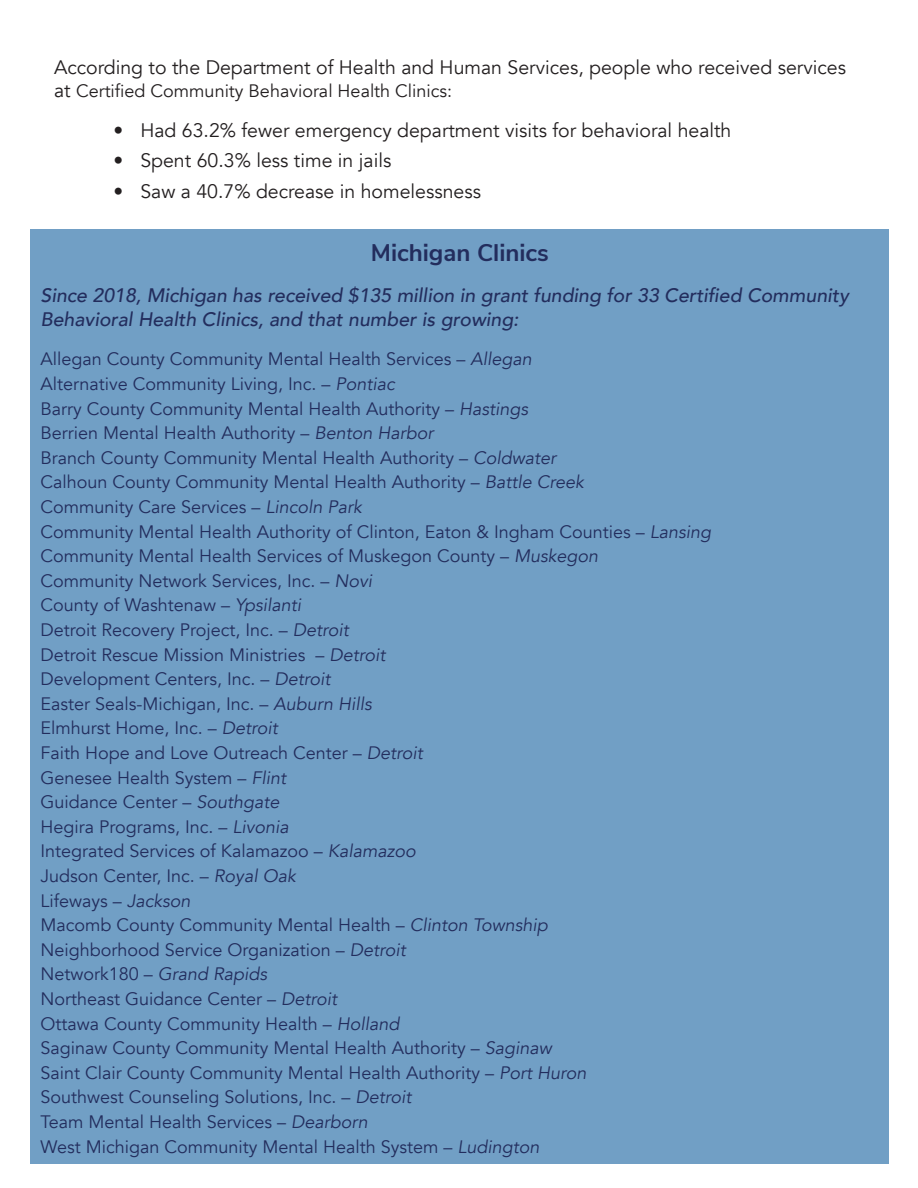
<style>
.page{position:relative;width:918px;height:1188px;background:#fff}
.page>*{position:absolute;margin:0;border:0;box-sizing:border-box;transform-origin:0 0}
.t1{font:700 24px "Nunito Sans";color:#232d5d}
.t2{font:19.5px "Avenir";color:#231f20}
.t3{font:italic 500 19.5px/23.4px "Avenir";color:#232d5d}
.t4{font:18px "Avenir";color:#232d5d}
.t5{font:18px "Avenir";color:#231f20}
.s1{font-size:19.5px}
.s2{font-style:italic}
</style>
<div class="page">
<div style="left:30px;top:230px;width:858px;height:934px;background:#719fc5"></div>
<p class="t2" style="left:54px;top:55px;width:793px">According to the Department of Health and Human Services, people who received services</p>
<p class="t5" style="left:54px;top:80px;width:400px"><span class="s1">at</span> Certified Community Behavioral Health Clinics:</p>
<p class="t2" style="left:113px;top:118px;width:620px">• Had 63.2% fewer emergency department visits for behavioral health</p>
<p class="t2" style="left:113px;top:149px;width:279px">• Spent 60.3% less time in jails</p>
<p class="t2" style="left:113px;top:180px;width:369px">• Saw a 40.7% decrease in homelessness</p>
<p class="t1" style="left:371px;top:235px;width:180px">Michigan Clinics</p>
<p class="t3" style="left:40px;top:284px;width:810px">Since 2018, Michigan has received $135 million in grant funding for 33 Certified Community<br>Behavioral Health Clinics, and that number is growing:</p>
<p class="t4" style="left:40px;top:348px;width:493px">Allegan County Community Mental Health Services – <span class="s2">Allegan</span></p>
<p class="t4" style="left:40px;top:373px;width:356px">Alternative Community Living, Inc. – <span class="s2">Pontiac</span></p>
<p class="t4" style="left:40px;top:398px;width:489px">Barry County Community Mental Health Authority – <span class="s2">Hastings</span></p>
<p class="t4" style="left:40px;top:422px;width:394px">Berrien Mental Health Authority – <span class="s2">Benton Harbor</span></p>
<p class="t4" style="left:40px;top:447px;width:517px">Branch County Community Mental Health Authority – <span class="s2">Coldwater</span></p>
<p class="t4" style="left:40px;top:471px;width:545px">Calhoun County Community Mental Health Authority – <span class="s2">Battle Creek</span></p>
<p class="t4" style="left:40px;top:496px;width:323px">Community Care Services – <span class="s2">Lincoln Park</span></p>
<p class="t4" style="left:40px;top:521px;width:672px">Community Mental Health Authority of Clinton, Eaton &amp; Ingham Counties – <span class="s2">Lansing</span></p>
<p class="t4" style="left:40px;top:545px;width:559px">Community Mental Health Services of Muskegon County – <span class="s2">Muskegon</span></p>
<p class="t4" style="left:40px;top:570px;width:333px">Community Network Services, Inc. – <span class="s2">Novi</span></p>
<p class="t4" style="left:40px;top:594px;width:262px">County of Washtenaw – <span class="s2">Ypsilanti</span></p>
<p class="t4" style="left:40px;top:619px;width:310px">Detroit Recovery Project, Inc. – <span class="s2">Detroit</span></p>
<p class="t4" style="left:40px;top:644px;width:346px">Detroit Rescue Mission Ministries – <span class="s2">Detroit</span></p>
<p class="t4" style="left:40px;top:668px;width:292px">Development Centers, Inc. – <span class="s2">Detroit</span></p>
<p class="t4" style="left:40px;top:693px;width:333px">Easter Seals-Michigan, Inc. – <span class="s2">Auburn Hills</span></p>
<p class="t4" style="left:40px;top:717px;width:239px">Elmhurst Home, Inc. – <span class="s2">Detroit</span></p>
<p class="t4" style="left:40px;top:742px;width:384px">Faith Hope and Love Outreach Center – <span class="s2">Detroit</span></p>
<p class="t4" style="left:40px;top:767px;width:247px">Genesee Health System – <span class="s2">Flint</span></p>
<p class="t4" style="left:40px;top:791px;width:241px">Guidance Center – <span class="s2">Southgate</span></p>
<p class="t4" style="left:40px;top:816px;width:250px">Hegira Programs, Inc. – <span class="s2">Livonia</span></p>
<p class="t4" style="left:40px;top:840px;width:377px">Integrated Services of Kalamazoo – <span class="s2">Kalamazoo</span></p>
<p class="t4" style="left:40px;top:865px;width:257px">Judson Center, Inc. – <span class="s2">Royal Oak</span></p>
<p class="t4" style="left:40px;top:890px;width:152px">Lifeways – <span class="s2">Jackson</span></p>
<p class="t4" style="left:40px;top:914px;width:509px">Macomb County Community Mental Health – <span class="s2">Clinton Township</span></p>
<p class="t4" style="left:40px;top:939px;width:367px">Neighborhood Service Organization – <span class="s2">Detroit</span></p>
<p class="t4" style="left:40px;top:963px;width:228px">Network180 – <span class="s2">Grand Rapids</span></p>
<p class="t4" style="left:40px;top:988px;width:298px">Northeast Guidance Center – <span class="s2">Detroit</span></p>
<p class="t4" style="left:40px;top:1013px;width:360px">Ottawa County Community Health – <span class="s2">Holland</span></p>
<p class="t4" style="left:40px;top:1037px;width:513px">Saginaw County Community Mental Health Authority – <span class="s2">Saginaw</span></p>
<p class="t4" style="left:40px;top:1062px;width:547px">Saint Clair County Community Mental Health Authority – <span class="s2">Port Huron</span></p>
<p class="t4" style="left:40px;top:1086px;width:373px">Southwest Counseling Solutions, Inc. – <span class="s2">Detroit</span></p>
<p class="t4" style="left:40px;top:1111px;width:329px">Team Mental Health Services – <span class="s2">Dearborn</span></p>
<p class="t4" style="left:40px;top:1136px;width:501px">West Michigan Community Mental Health System – <span class="s2">Ludington</span></p>
</div>
